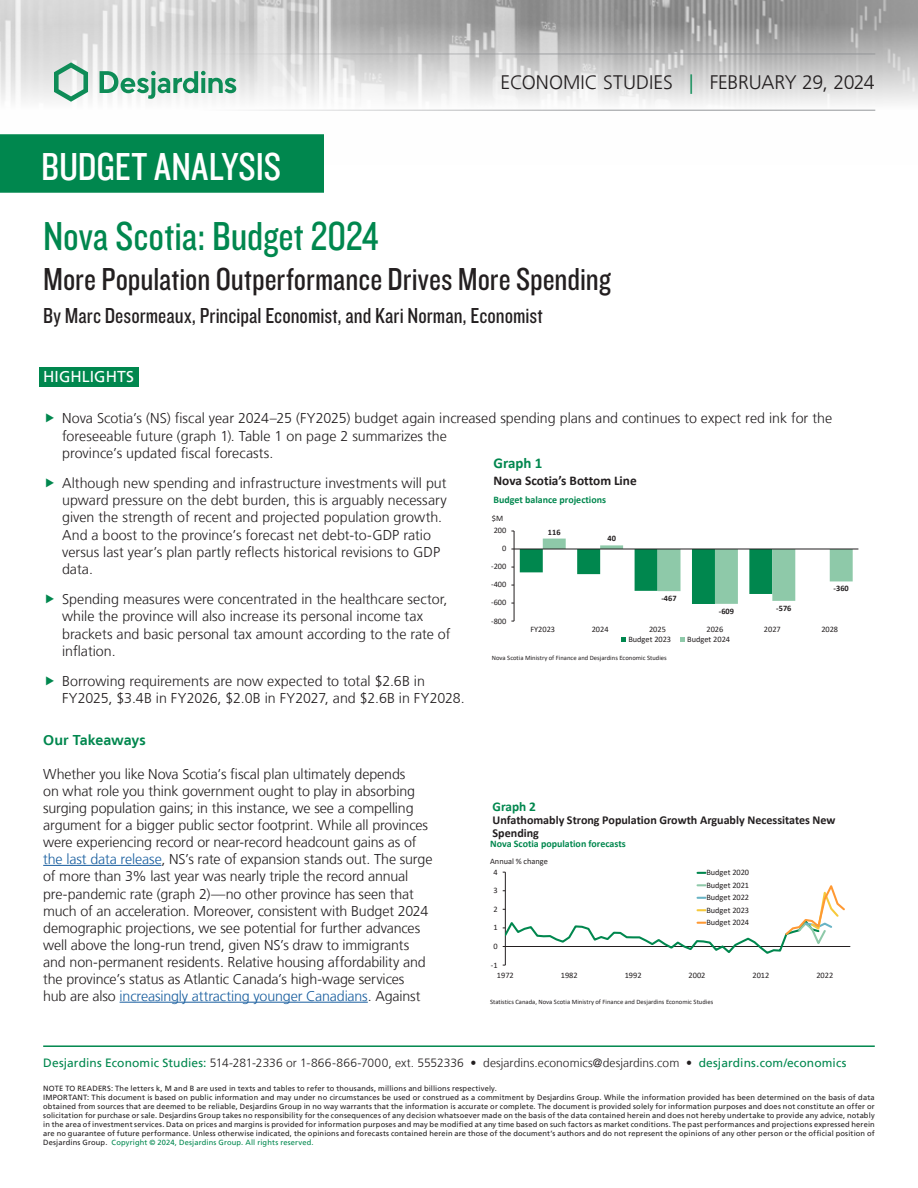
<style>
.page{position:relative;width:918px;height:1188px;background:#fff}
.page>*{position:absolute;margin:0;border:0;box-sizing:border-box;transform-origin:0 0}
.Pub_Titre{font:42px "Knockout 29 Junior Ltweight";color:#00874e}
.t1{font:40.5px "Knockout 29 Junior Ltweight";color:#fff}
.Pub_SousTitre1{font:33px "Knockout 29 Junior Ltweight";color:#231f20}
.Pub_Signature{font:22.5px "Knockout 29 Junior Ltweight";letter-spacing:.005em;color:#231f20}
.t2{font:300 19.5px "Frutiger LT";letter-spacing:-.005em;color:#231f20}
.Texte_Faits_saillants{font:15.75px "Frutiger LT";letter-spacing:.005em;color:#fff}
.t3{font:700 15px "Calibri";color:#00874e}
.t4{font:300 14.25px/17.1px "Frutiger LT";letter-spacing:-.005em;color:#231f20}
.Texte_Titre{font:700 14.25px "Frutiger LT";color:#00874e}
.t5{font:700 13.35px "Calibri";color:#231f20}
.t6{font:700 13.35px "Calibri";color:#00874e}
.t7{font:700 12.15px "Calibri";color:#231f20}
.t8{font:300 12px "Frutiger LT";letter-spacing:.005em;color:#231f20}
.t9{font:700 12px "Calibri";color:#231f20}
.t10{font:700 9.9px "Calibri";color:#00874e}
.t11{font:8.4px/12.5px "Calibri";color:#231f20;text-align:justify}
.t12{font:700 8.4px "Calibri";color:#231f20}
.t13{font:7.5px/9px "Frutiger LT";letter-spacing:.02em;color:#231f20}
.t14{font:6.6px "Calibri";color:#231f20}
.s1{color:#00874e}
.s2{color:#175d9e}
.s3{font-weight:400;color:#00874e}
</style>
<div class="page">
<img style="left:0;top:0;width:918px;height:111px">
<hr style="left:43px;top:54px;width:832px;height:1px;background:#939598">
<hr style="left:43px;top:110px;width:832px;height:1px;background:#939598">
<svg style="left:54px;top:62px;width:34px;height:40px"></svg>
<svg style="left:100px;top:71px;width:136px;height:28px"></svg>
<div style="left:0;top:135px;width:323px;height:57px;background:#00874e"></div>
<div style="left:0;top:134px;width:324px;height:59px;border:2px solid #00874e"></div>
<hr style="left:43px;top:1045px;width:832px;height:2px;background:#00874e">
<hr style="left:43px;top:865px;width:118px;height:1px;background:#175d9e">
<hr style="left:120px;top:1002px;width:248px;height:1px;background:#175d9e">
<div style="left:39px;top:367px;width:99px;height:20px;background:#00874e"></div>
<svg style="left:520px;top:539px;width:333px;height:65px"></svg>
<hr style="left:514px;top:531px;width:1px;height:90px;background:#231f20">
<hr style="left:514px;top:549px;width:344px;height:1px;background:#231f20">
<svg style="left:622px;top:637px;width:4px;height:5px"></svg>
<svg style="left:681px;top:637px;width:4px;height:5px"></svg>
<hr style="left:505px;top:872px;width:1px;height:93px;background:#231f20">
<hr style="left:505px;top:946px;width:345px;height:1px;background:#231f20">
<svg style="left:698px;top:872px;width:8px;height:2px"></svg>
<svg style="left:503px;top:881px;width:342px;height:74px"></svg>
<h2 class="t1" style="left:41px;top:140px;width:241px">BUDGET ANALYSIS</h2>
<p class="t2" style="left:501px;top:72px;width:376px">ECONOMIC STUDIES <span class="s1">|</span> FEBRUARY 29, 2024</p>
<p class="Pub_Titre" style="left:43px;top:209px;width:337px">Nova Scotia: Budget 2024</p>
<p class="Pub_SousTitre1" style="left:43px;top:257px;width:569px">More Population Outperformance Drives More Spending</p>
<p class="Pub_Signature" style="left:43px;top:301px;width:501px">By Marc Desormeaux, Principal Economist, and Kari Norman, Economist</p>
<p class="Texte_Faits_saillants" style="left:43px;top:368px;width:92px">HIGHLIGHTS</p>
<p class="t4" style="left:62px;top:410px;width:772px">Nova Scotia’s (NS) fiscal year 2024–25 (FY2025) budget again increased spending plans and continues to expect red ink for the foreseeable future (graph 1). Table 1 on page 2 summarizes the<br>province’s updated fiscal forecasts.</p>
<p class="t4" style="left:62px;top:475px;width:386px">Although new spending and infrastructure investments will put upward pressure on the debt burden, this is arguably necessary given the strength of recent and projected population growth.<br>And a boost to the province’s forecast net debt-to-GDP ratio versus last year’s plan partly reflects historical revisions to GDP data.</p>
<p class="t4" style="left:62px;top:591px;width:390px">Spending measures were concentrated in the healthcare sector, while the province will also increase its personal income tax brackets and basic personal tax amount according to the rate of inflation.</p>
<p class="t4" style="left:62px;top:673px;width:404px">Borrowing requirements are now expected to total $2.6B in<br>FY2025, $3.4B in FY2026, $2.0B in FY2027, and $2.6B in FY2028.</p>
<p class="t3" style="left:493px;top:453px;width:50px">Graph 1</p>
<p class="t5" style="left:493px;top:471px;width:145px">Nova Scotia’s Bottom Line</p>
<p class="t10" style="left:494px;top:493px;width:114px">Budget balance projections</p>
<p class="t11" style="left:492px;top:512px;width:13px">$M</p>
<p class="t11" style="left:494px;top:524px;width:14px">200</p>
<p class="t12" style="left:548px;top:526px;width:14px">116</p>
<p class="t12" style="left:607px;top:533px;width:10px">40</p>
<p class="t11" style="left:502px;top:542px;width:6px">0</p>
<p class="t11" style="left:491px;top:560px;width:17px">-200</p>
<p class="t11" style="left:491px;top:578px;width:17px">-400</p>
<p class="t12" style="left:834px;top:583px;width:17px">-360</p>
<p class="t12" style="left:661px;top:592px;width:17px">-467</p>
<p class="t11" style="left:491px;top:596px;width:17px">-600</p>
<p class="t12" style="left:776px;top:602px;width:17px">-576</p>
<p class="t12" style="left:719px;top:605px;width:17px">-609</p>
<p class="t11" style="left:491px;top:614px;width:17px">-800</p>
<p class="t11" style="left:530px;top:623px;width:26px">FY2023</p>
<p class="t11" style="left:592px;top:623px;width:18px">2024</p>
<p class="t11" style="left:649px;top:623px;width:18px">2025</p>
<p class="t11" style="left:707px;top:623px;width:18px">2026</p>
<p class="t11" style="left:764px;top:623px;width:18px">2027</p>
<p class="t11" style="left:821px;top:623px;width:18px">2028</p>
<p class="t11" style="left:628px;top:633px;width:44px">Budget 2023</p>
<p class="t11" style="left:687px;top:633px;width:44px">Budget 2024</p>
<p class="t14" style="left:492px;top:653px;width:176px">Nova Scotia Ministry of Finance and Desjardins Economic Studies</p>
<p class="Texte_Titre" style="left:43px;top:731px;width:104px">Our Takeaways</p>
<p class="t4" style="left:43px;top:766px;width:391px">Whether you like Nova Scotia’s fiscal plan ultimately depends<br>on what role you think government ought to play in absorbing surging population gains; in this instance, we see a compelling argument for a bigger public sector footprint. While all provinces were experiencing record or near-record headcount gains as of <span class="s2">the last data release</span>, NS’s rate of expansion stands out. The surge of more than 3% last year was nearly triple the record annual pre‑pandemic rate (graph 2)—no other province has seen that much of an acceleration. Moreover, consistent with Budget 2024 demographic projections, we see potential for further advances well above the long-run trend, given NS’s draw to immigrants and non‑permanent residents. Relative housing affordability and the province’s status as Atlantic Canada’s high-wage services<br>hub are also <span class="s2">increasingly attracting younger Canadians</span>. Against</p>
<p class="t6" style="left:493px;top:797px;width:45px">Graph 2</p>
<p class="t9" style="left:493px;top:812px;width:345px">Unfathomably Strong Population Growth Arguably Necessitates New</p>
<p class="t7" style="left:493px;top:824px;width:48px">Spending</p>
<p class="t11" style="left:490px;top:854px;width:59px">Annual % change</p>
<p class="t10" style="left:490px;top:837px;width:137px">Nova Scotia population forecasts</p>
<p class="t11" style="left:493px;top:865px;width:6px">4</p>
<p class="t11" style="left:493px;top:884px;width:6px">3</p>
<p class="t11" style="left:493px;top:903px;width:6px">2</p>
<p class="t11" style="left:493px;top:921px;width:6px">1</p>
<p class="t11" style="left:493px;top:940px;width:6px">0</p>
<p class="t11" style="left:491px;top:958px;width:8px">-1</p>
<p class="t11" style="left:706px;top:866px;width:44px">Budget 2020<br>Budget 2021<br>Budget 2022<br>Budget 2023<br>Budget 2024</p>
<p class="t11" style="left:497px;top:969px;width:18px">1972</p>
<p class="t11" style="left:561px;top:969px;width:18px">1982</p>
<p class="t11" style="left:625px;top:969px;width:18px">1992</p>
<p class="t11" style="left:689px;top:969px;width:18px">2002</p>
<p class="t11" style="left:753px;top:969px;width:18px">2012</p>
<p class="t11" style="left:816px;top:969px;width:18px">2022</p>
<p class="t14" style="left:490px;top:997px;width:225px">Statistics Canada, Nova Scotia Ministry of Finance and Desjardins Economic Studies</p>
<p class="t8" style="left:43px;top:1056px;width:805px"><span class="s3">Desjardins Economic Studies:</span> 514‑281‑2336 or 1-866‑866‑7000, ext. 5552336 • desjardins.economics@desjardins.com • <span class="s3">desjardins.com/economics</span></p>
<p class="t13" style="left:43px;top:1084px;width:833px">NOTE TO READERS: The letters k, M and B are used in texts and tables to refer to thousands, millions and billions respectively.<br>IMPORTANT: This document is based on public information and may under no circumstances be used or construed as a commitment by Desjardins Group. While the information provided has been determined on the basis of data obtained from sources that are deemed to be reliable, Desjardins Group in no way warrants that the information is accurate or complete. The document is provided solely for information purposes and does not constitute an offer or solicitation for purchase or sale. Desjardins Group takes no responsibility for the consequences of any decision whatsoever made on the basis of the data contained herein and does not hereby undertake to provide any advice, notably in the area of investment services. Data on prices and margins is provided for information purposes and may be modified at any time based on such factors as market conditions. The past performances and projections expressed herein are no guarantee of future performance. Unless otherwise indicated, the opinions and forecasts contained herein are those of the document’s authors and do not represent the opinions of any other person or the official position of Desjardins Group. <span class="s1">Copyright © 2024, Desjardins Group. All rights reserved.</span></p>
</div>
